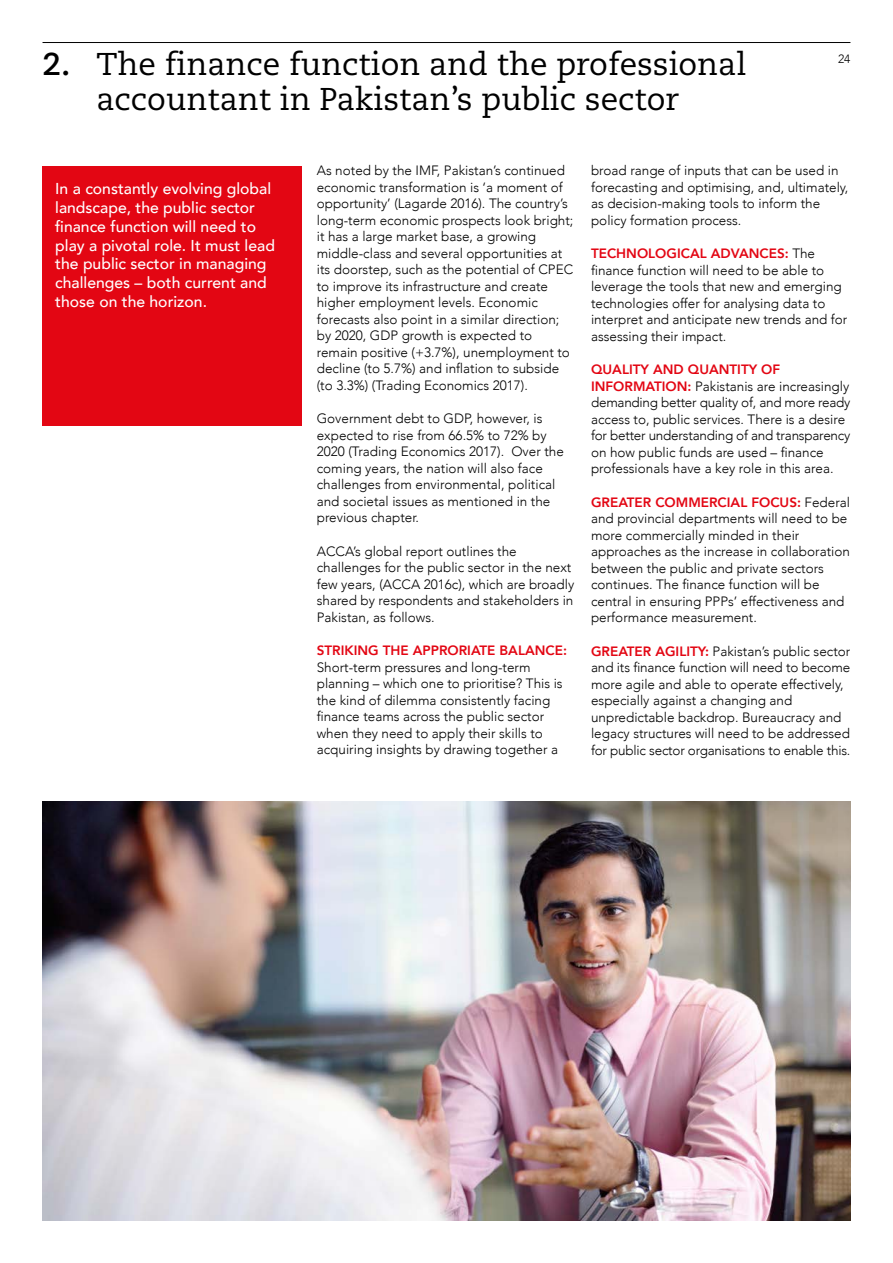
<style>
.page{position:relative;width:893px;height:1263px;background:#fff}
.page>*{position:absolute;margin:0;border:0;box-sizing:border-box;transform-origin:0 0}
.t1{font:31.5px/34.5px "Caecilia";color:#000;text-align:center}
.t2{font:500 15.75px/18.8px "Avenir";color:#fff}
.t3{font:300 13.5px/16.5px "Avenir";color:#000}
.t4{font:800 13.5px "Avenir";color:#e30613}
.t5{font:300 12px "Avenir";color:#000}
.s1{font-weight:700}
.s2{font-weight:800;color:#e30613}
</style>
<div class="page">
<hr style="left:43px;top:42px;width:807px;height:1px;background:#000">
<div style="left:43px;top:166px;width:259px;height:259px;background:#e30613"></div>
<img style="left:43px;top:801px;width:807px;height:419px">
<h1 class="t1" style="left:43px;top:48px;width:705px"><span class="s1">2.</span> The finance function and the professional accountant in Pakistan’s public sector</h1>
<p class="t5" style="left:838px;top:52px;width:14px">24</p>
<p class="t2" style="left:55px;top:179px;width:221px">In a constantly evolving global landscape, the public sector finance function will need to play a pivotal role. It must lead the public sector in managing challenges – both current and those on the horizon.</p>
<p class="t3" style="left:317px;top:162px;width:258px">As noted by the IMF, Pakistan’s continued economic transformation is ‘a moment of opportunity’ (Lagarde 2016). The country’s long-term economic prospects look bright; it has a large market base, a growing middle-class and several opportunities at its doorstep, such as the potential of CPEC to improve its infrastructure and create higher employment levels. Economic forecasts also point in a similar direction; by 2020, GDP growth is expected to remain positive (+3.7%), unemployment to decline (to 5.7%) and inflation to subside (to 3.3%) (Trading Economics 2017).</p>
<p class="t3" style="left:317px;top:410px;width:249px">Government debt to GDP, however, is expected to rise from 66.5% to 72% by 2020 (Trading Economics 2017). Over the coming years, the nation will also face challenges from environmental, political and societal issues as mentioned in the previous chapter.</p>
<p class="t3" style="left:317px;top:543px;width:259px">ACCA’s global report outlines the challenges for the public sector in the next few years, (ACCA 2016c), which are broadly shared by respondents and stakeholders in Pakistan, as follows.</p>
<p class="t4" style="left:317px;top:640px;width:252px">STRIKING THE APPRORIATE BALANCE:</p>
<p class="t3" style="left:317px;top:659px;width:247px">Short-term pressures and long-term planning – which one to prioritise? This is the kind of dilemma consistently facing finance teams across the public sector when they need to apply their skills to acquiring insights by drawing together a</p>
<p class="t3" style="left:591px;top:162px;width:259px">broad range of inputs that can be used in forecasting and optimising, and, ultimately, as decision-making tools to inform the policy formation process.</p>
<p class="t3" style="left:591px;top:245px;width:258px"><span class="s2">TECHNOLOGICAL ADVANCES:</span> The finance function will need to be able to leverage the tools that new and emerging technologies offer for analysing data to interpret and anticipate new trends and for assessing their impact.</p>
<p class="t3" style="left:591px;top:361px;width:261px"><span class="s2">QUALITY AND QUANTITY OF INFORMATION:</span> Pakistanis are increasingly demanding better quality of, and more ready access to, public services. There is a desire for better understanding of and transparency on how public funds are used – finance professionals have a key role in this area.</p>
<p class="t3" style="left:591px;top:494px;width:261px"><span class="s2">GREATER COMMERCIAL FOCUS:</span> Federal and provincial departments will need to be more commercially minded in their approaches as the increase in collaboration between the public and private sectors continues. The finance function will be central in ensuring PPPs’ effectiveness and performance measurement.</p>
<p class="t3" style="left:591px;top:643px;width:261px"><span class="s2">GREATER AGILITY:</span> Pakistan’s public sector and its finance function will need to become more agile and able to operate effectively, especially against a changing and unpredictable backdrop. Bureaucracy and legacy structures will need to be addressed for public sector organisations to enable this.</p>
</div>
